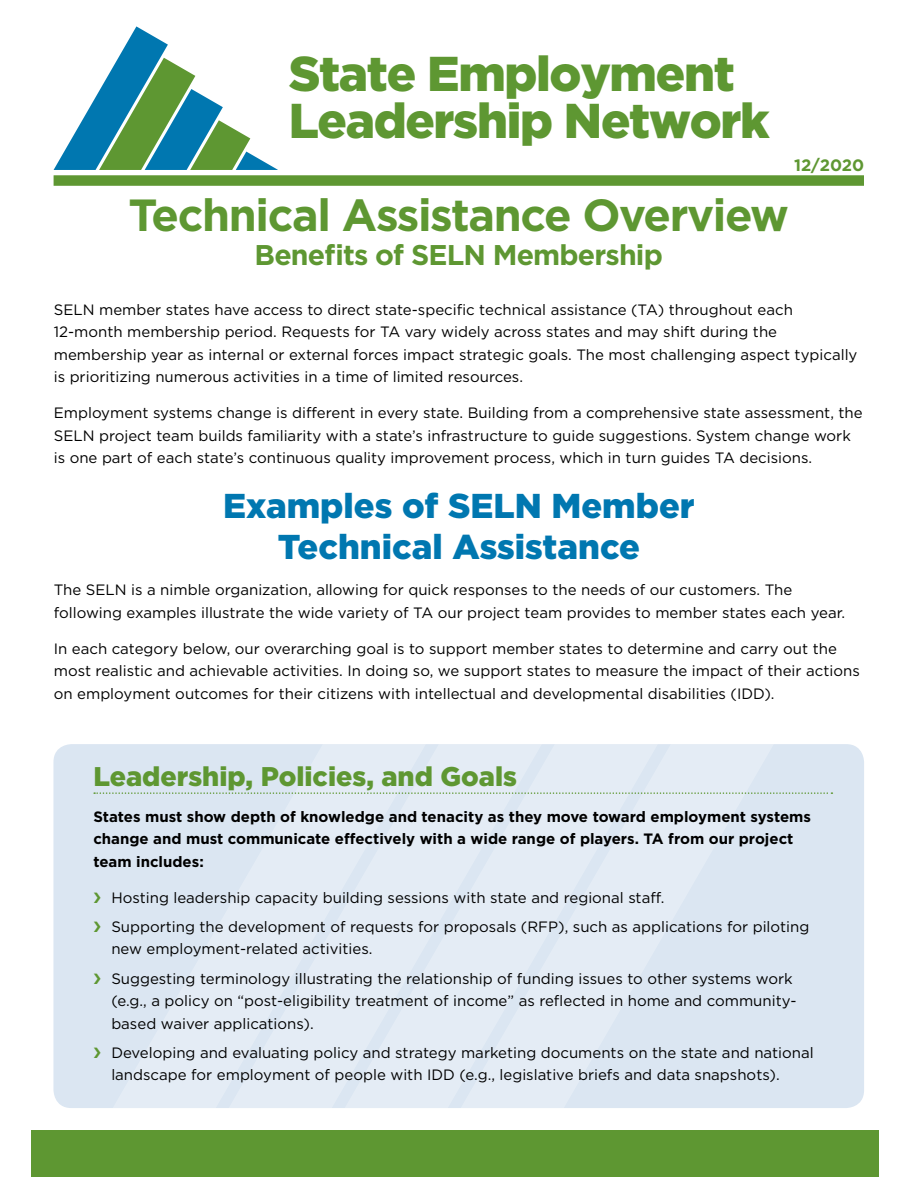
<style>
.page{position:relative;width:918px;height:1188px;background:#fff}
.page>*{position:absolute;margin:0;border:0;box-sizing:border-box;transform-origin:0 0}
.t1{font:900 48.9px/47.4px "Gotham";letter-spacing:-.025em;color:#5e9732}
.title1{font:700 45px "Gotham HTF";letter-spacing:-.03em;color:#5e9732}
.t2{font:900 34.5px/41.4px "Gotham HTF";color:#0077b0;text-align:center}
.title2{font:700 28.5px "Gotham HTF";letter-spacing:-.03em;color:#5e9732}
.t3{font:900 27px "Gotham HTF";color:#5e9732}
.title2-2{font:700 16.5px "Gotham HTF";color:#5e9732}
.text_new_new{font:15px/22.5px "Gotham HTF";color:#000}
.text_bold{font:700 15px/22.5px "Gotham HTF";color:#000}
</style>
<div class="page">
<div style="left:31px;top:1130px;width:848px;height:47px;background:#5e9732"></div>
<svg style="left:54px;top:26px;width:224px;height:144px"></svg>
<div style="left:54px;top:175px;width:810px;height:11px;background:#5e9732"></div>
<div style="left:53px;top:744px;width:63px;height:364px;background:#dbe6f2"></div>
<svg style="left:116px;top:744px;width:87px;height:364px;background:#dde7f2"></svg>
<svg style="left:203px;top:744px;width:87px;height:364px;background:#e0e9f3"></svg>
<svg style="left:290px;top:744px;width:573px;height:364px;background:#e0e9f3"></svg>
<svg style="left:94px;top:792px;width:738px;height:2px"></svg>
<svg style="left:94px;top:892px;width:6px;height:11px"></svg>
<svg style="left:94px;top:922px;width:6px;height:10px"></svg>
<svg style="left:94px;top:973px;width:6px;height:11px"></svg>
<svg style="left:94px;top:1048px;width:6px;height:10px"></svg>
<p class="t1" style="left:289px;top:49px;width:482px">State Employment<br>Leadership Network</p>
<p class="title2-2" style="left:794px;top:156px;width:72px">12/2020</p>
<p class="title1" style="left:129px;top:189px;width:662px">Technical Assistance Overview</p>
<p class="title2" style="left:255px;top:239px;width:410px">Benefits of SELN Membership</p>
<p class="text_new_new" style="left:54px;top:298px;width:805px">SELN member states have access to direct state-specific technical assistance (TA) throughout each 12-month membership period. Requests for TA vary widely across states and may shift during the membership year as internal or external forces impact strategic goals. The most challenging aspect typically is prioritizing numerous activities in a time of limited resources.</p>
<p class="text_new_new" style="left:54px;top:401px;width:810px">Employment systems change is different in every state. Building from a comprehensive state assessment, the<br>SELN project team builds familiarity with a state’s infrastructure to guide suggestions. System change work is one part of each state’s continuous quality improvement process, which in turn guides TA decisions.</p>
<h1 class="t2" style="left:223px;top:484px;width:473px">Examples of SELN Member<br>Technical Assistance</h1>
<p class="text_new_new" style="left:54px;top:579px;width:793px">The SELN is a nimble organization, allowing for quick responses to the needs of our customers. The following examples illustrate the wide variety of TA our project team provides to member states each year.</p>
<p class="text_new_new" style="left:54px;top:637px;width:808px">In each category below, our overarching goal is to support member states to determine and carry out the most realistic and achievable activities. In doing so, we support states to measure the impact of their actions on employment outcomes for their citizens with intellectual and developmental disabilities (IDD).</p>
<h2 class="t3" style="left:93px;top:761px;width:425px">Leadership, Policies, and Goals</h2>
<p class="text_bold" style="left:93px;top:805px;width:719px">States must show depth of knowledge and tenacity as they move toward employment systems change and must communicate effectively with a wide range of players. TA from our project team includes:</p>
<p class="text_new_new" style="left:111px;top:886px;width:555px">Hosting leadership capacity building sessions with state and regional staff.</p>
<p class="text_new_new" style="left:111px;top:915px;width:700px">Supporting the development of requests for proposals (RFP), such as applications for piloting new employment-related activities.</p>
<p class="text_new_new" style="left:111px;top:967px;width:687px">Suggesting terminology illustrating the relationship of funding issues to other systems work (e.g., a policy on “post-eligibility treatment of income” as reflected in home and community&shy;based waiver applications).</p>
<p class="text_new_new" style="left:111px;top:1041px;width:704px">Developing and evaluating policy and strategy marketing documents on the state and national landscape for employment of people with IDD (e.g., legislative briefs and data snapshots).</p>
</div>
